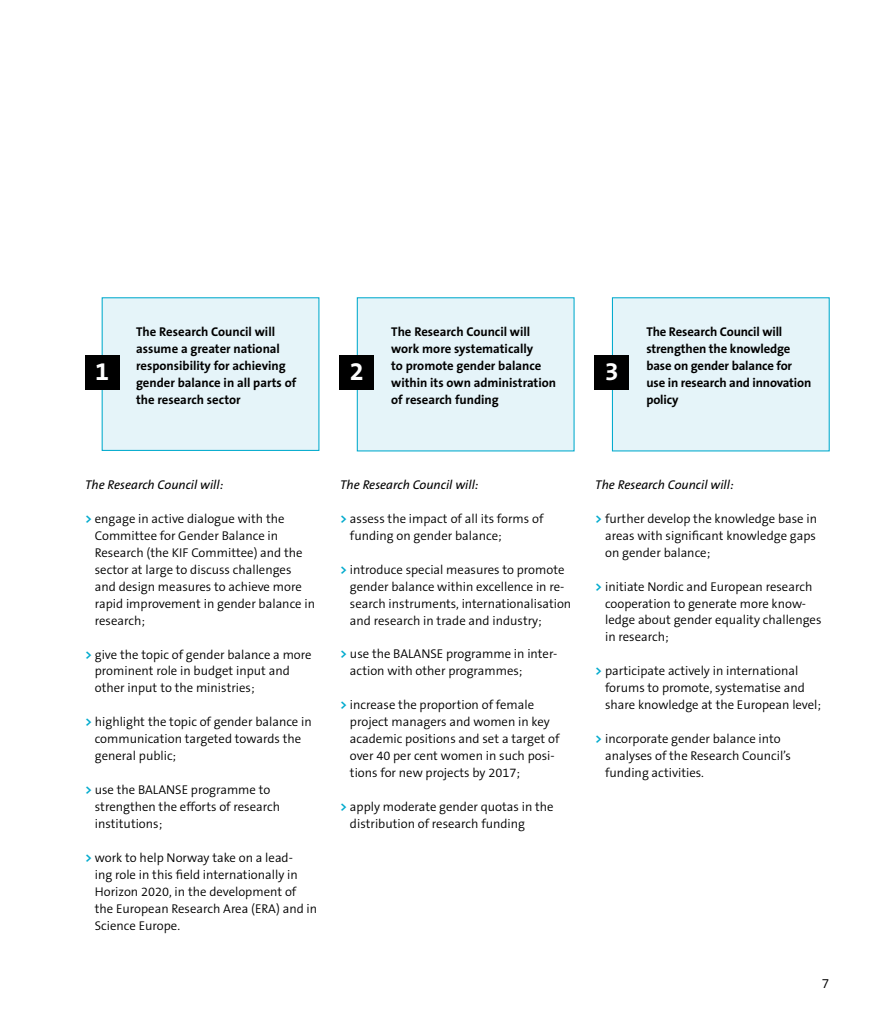
<style>
.page{position:relative;width:893px;height:1021px;background:#fff}
.page>*{position:absolute;margin:0;border:0;box-sizing:border-box;transform-origin:0 0}
.t1{font:700 25.5px "The Sans B7";color:#fff}
.t2{font:300 13.5px "The Sans B4";color:#000}
.t3{font:300 12.75px/17px "The Sans B4";color:#000}
.t4{font:700 12.75px/17px "The Sans B7";color:#000}
.t5{font:italic 12.75px "The Sans B5 Plain";color:#000}
.s1{font-family:"The Sans B7";font-weight:700;color:#00aacd}
</style>
<div class="page">
<div style="left:102px;top:297px;width:217px;height:154px;background:#e5f4f9;border:1px solid #00aacd"></div>
<div style="left:357px;top:297px;width:218px;height:154px;background:#e5f4f9"></div>
<div style="left:612px;top:297px;width:218px;height:154px;background:#e5f4f9"></div>
<div style="left:85px;top:355px;width:34px;height:34px;background:#000"></div>
<div style="left:340px;top:355px;width:34px;height:34px;background:#000"></div>
<div style="left:595px;top:355px;width:34px;height:34px;background:#000"></div>
<p class="t4" style="left:391px;top:324px;width:166px">The Research Council will work more systematically<br>to promote gender balance within its own administration of research funding</p>
<p class="t4" style="left:136px;top:324px;width:162px">The Research Council will assume a greater national responsibility for achieving gender balance in all parts of the research sector</p>
<h1 class="t1" style="left:95px;top:357px;width:16px">1</h1>
<h1 class="t1" style="left:350px;top:357px;width:16px">2</h1>
<h1 class="t1" style="left:605px;top:357px;width:16px">3</h1>
<p class="t4" style="left:646px;top:324px;width:167px">The Research Council will strengthen the knowledge base on gender balance for use in research and innovation policy</p>
<p class="t5" style="left:85px;top:478px;width:140px">The Research Council will:</p>
<p class="t3" style="left:95px;top:510px;width:222px;text-indent:-10px"><span class="s1">&gt;</span> engage in active dialogue with the<br>Committee for Gender Balance in<br>Research (the KIF Committee) and the sector at large to discuss challenges and design measures to achieve more rapid improvement in gender balance in research;</p>
<p class="t3" style="left:95px;top:646px;width:218px;text-indent:-10px"><span class="s1">&gt;</span> give the topic of gender balance a more prominent role in budget input and other input to the ministries;</p>
<p class="t3" style="left:95px;top:714px;width:218px;text-indent:-10px"><span class="s1">&gt;</span> highlight the topic of gender balance in communication targeted towards the general public;</p>
<p class="t3" style="left:95px;top:781px;width:187px;text-indent:-10px"><span class="s1">&gt;</span> use the BALANSE programme to strengthen the efforts of research institutions;</p>
<p class="t3" style="left:95px;top:849px;width:224px;text-indent:-10px"><span class="s1">&gt;</span> work to help Norway take on a lead-<br>ing role in this field internationally in Horizon 2020, in the development of the European Research Area (ERA) and in Science Europe.</p>
<p class="t5" style="left:340px;top:477px;width:140px">The Research Council will:</p>
<p class="t3" style="left:350px;top:510px;width:195px;text-indent:-10px"><span class="s1">&gt;</span> assess the impact of all its forms of funding on gender balance;</p>
<p class="t3" style="left:350px;top:561px;width:223px;text-indent:-10px"><span class="s1">&gt;</span> introduce special measures to promote gender balance within excellence in re&shy;search instruments, internationalisation and research in trade and industry;</p>
<p class="t3" style="left:350px;top:646px;width:208px;text-indent:-10px"><span class="s1">&gt;</span> use the BALANSE programme in inter&shy;action with other programmes;</p>
<p class="t3" style="left:350px;top:697px;width:211px;text-indent:-10px"><span class="s1">&gt;</span> increase the proportion of female project managers and women in key academic positions and set a target of over 40 per cent women in such posi&shy;tions for new projects by 2017;</p>
<p class="t3" style="left:350px;top:798px;width:205px;text-indent:-10px"><span class="s1">&gt;</span> apply moderate gender quotas in the distribution of research funding</p>
<p class="t5" style="left:595px;top:477px;width:140px">The Research Council will:</p>
<p class="t3" style="left:605px;top:510px;width:213px;text-align:justify;text-indent:-10px"><span class="s1">&gt;</span> further develop the knowledge base in areas with significant knowledge gaps on gender balance;</p>
<p class="t3" style="left:605px;top:578px;width:218px;text-indent:-10px"><span class="s1">&gt;</span> initiate Nordic and European research cooperation to generate more know&shy;ledge about gender equality challenges in research;</p>
<p class="t3" style="left:605px;top:663px;width:218px;text-indent:-10px"><span class="s1">&gt;</span> participate actively in international forums to promote, systematise and share knowledge at the European level;</p>
<p class="t3" style="left:605px;top:730px;width:187px;text-indent:-10px"><span class="s1">&gt;</span> incorporate gender balance into analyses of the Research Council’s funding activities.</p>
<p class="t2" style="left:822px;top:976px;width:9px">7</p>
</div>
